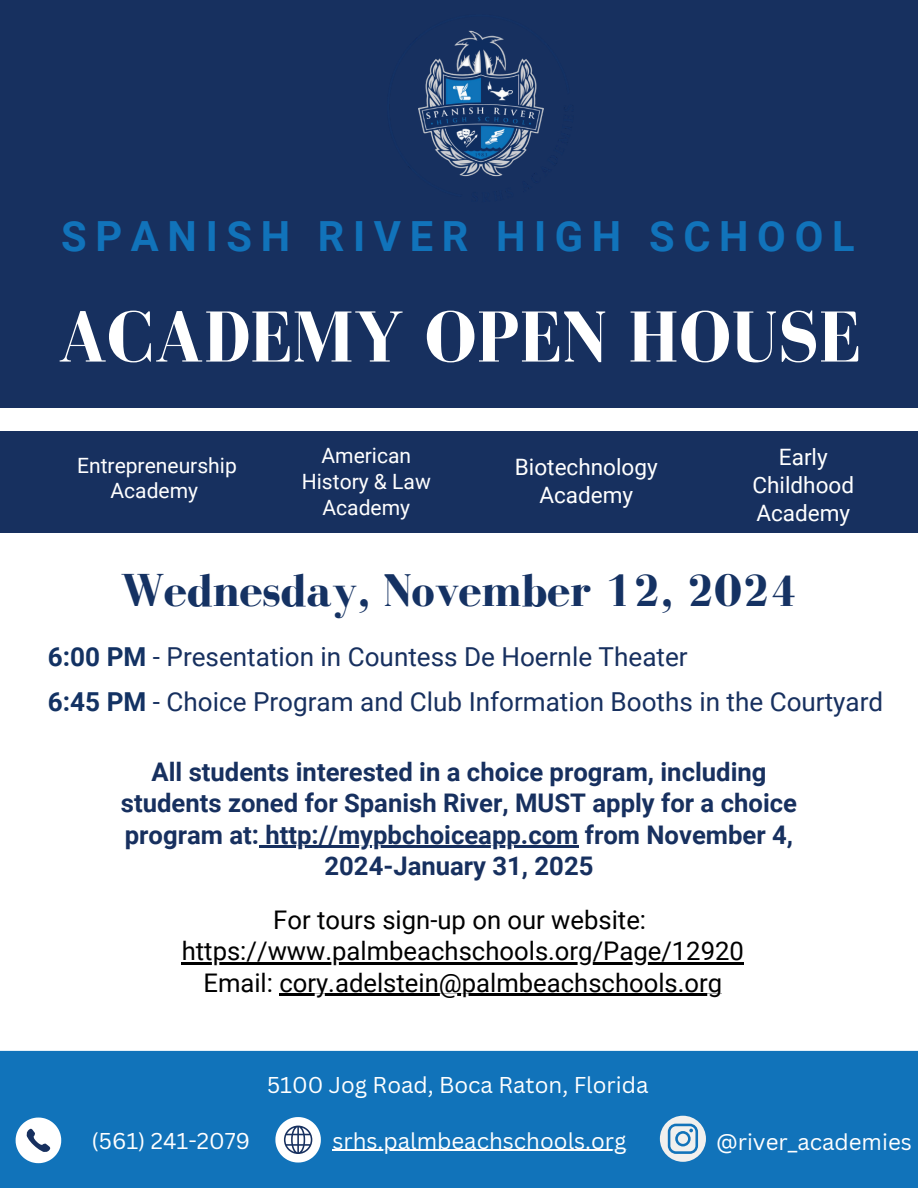
<style>
.page{position:relative;width:918px;height:1188px;background:#fff}
.page>*{position:absolute;margin:0;border:0;box-sizing:border-box;transform-origin:0 0}
.t1{font:700 74.25px "Bodoni FLF";color:#fff}
.t2{font:700 47.1px "Bodoni FLF";color:#153263}
.t3{font:700 41.55px "Roboto";letter-spacing:.21em;color:#1173ba}
.t4{font:26.1px "Roboto";color:#17305f}
.t5{font:700 25.65px/31.5px "Roboto";color:#17305f;text-align:center}
.t6{font:25.65px/31.5px "Roboto";color:#000;text-align:center}
.t7{font:22.5px/28.2px "Roboto";color:#fff;text-align:center}
.t8{font:22.35px "Canva Sans";color:#fff}
.t9{font:21px/25.8px "Roboto";color:#fff;text-align:center}
.s1{font-weight:700;color:#133263}
</style>
<div class="page">
<div style="left:0;top:0;width:918px;height:407px;background:#17305f"></div>
<img style="left:418px;top:30px;width:147px;height:159px">
<div style="left:0;top:431px;width:918px;height:102px;background:#17305f"></div>
<div style="left:0;top:1051px;width:918px;height:137px;background:#1173ba"></div>
<svg style="left:16px;top:1118px;width:45px;height:45px"></svg>
<svg style="left:275px;top:1117px;width:45px;height:45px"></svg>
<svg style="left:660px;top:1116px;width:46px;height:46px"></svg>
<hr style="left:259px;top:846px;width:319px;height:2px;background:#17305f">
<hr style="left:182px;top:962px;width:562px;height:3px;background:#000">
<hr style="left:279px;top:994px;width:443px;height:2px;background:#000">
<hr style="left:332px;top:1150px;width:294px;height:1px;background:#fff">
<p class="t3" style="left:61px;top:212px;width:795px">SPANISH RIVER HIGH SCHOOL</p>
<h1 class="t1" style="left:57px;top:297px;width:805px">ACADEMY OPEN HOUSE</h1>
<h4 class="t9" style="left:77px;top:452px;width:161px">Entrepreneurship</h4>
<h5 class="t9" style="left:111px;top:478px;width:89px">Academy</h5>
<p class="t9" style="left:302px;top:443px;width:131px">American<br>History &amp; Law<br>Academy</p>
<p class="t7" style="left:515px;top:453px;width:144px">Biotechnology<br>Academy</p>
<p class="t7" style="left:753px;top:443px;width:103px">Early<br>Childhood<br>Academy</p>
<p class="t2" style="left:120px;top:564px;width:679px">Wednesday, November 12, 2024</p>
<p class="t4" style="left:48px;top:642px;width:641px"><span class="s1">6:00 PM</span> - Presentation in Countess De Hoernle Theater</p>
<p class="t4" style="left:48px;top:687px;width:837px"><span class="s1">6:45 PM</span> - Choice Program and Club Information Booths in the Courtyard</p>
<p class="t5" style="left:121px;top:756px;width:678px">All students interested in a choice program, including students zoned for Spanish River, MUST apply for a choice program at: http://mypbchoiceapp.com from November 4,</p>
<h2 class="t5" style="left:325px;top:851px;width:270px">2024-January 31, 2025</h2>
<h5 class="t6" style="left:273px;top:904px;width:374px">For tours sign-up on our website:</h5>
<h5 class="t6" style="left:182px;top:936px;width:564px">https://www.palmbeachschools.org/Page/12920<br>Email: cory.adelstein@palmbeachschools.org</h5>
<h3 class="t8" style="left:92px;top:1125px;width:160px">(561) 241-2079</h3>
<p class="t8" style="left:267px;top:1070px;width:383px">5100 Jog Road, Boca Raton, Florida</p>
<p class="t8" style="left:332px;top:1125px;width:296px">srhs.palmbeachschools.org</p>
<p class="t8" style="left:716px;top:1126px;width:197px">@river_academies</p>
</div>
